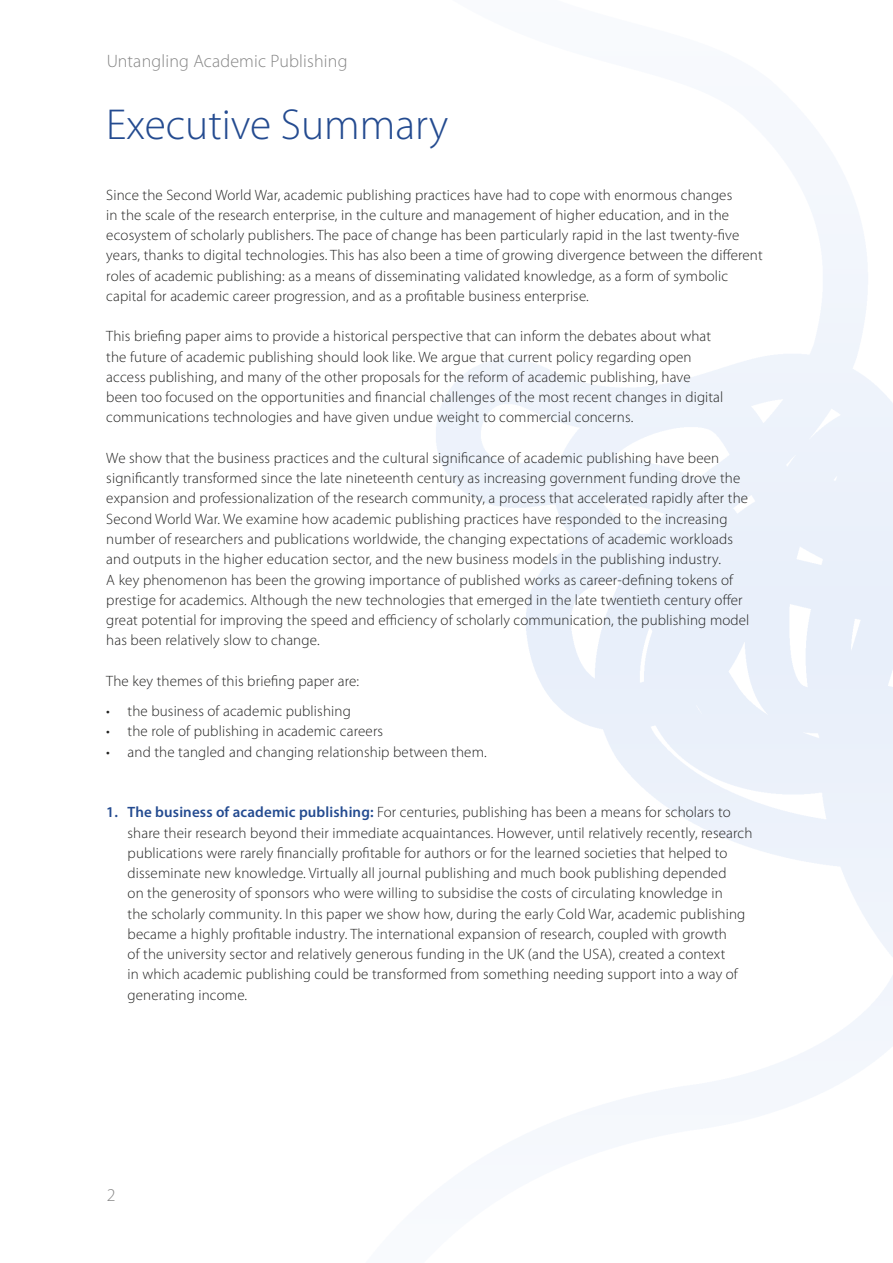
<style>
.page{position:relative;width:893px;height:1263px;background:#fff}
.page>*{position:absolute;margin:0;border:0;box-sizing:border-box;transform-origin:0 0}
.Head{font:300 43.5px "Myriad Pro";color:#244b90}
.t1{font:300 18px "Myriad Pro";letter-spacing:.01em;color:#868686}
.t2{font:300 15px/20.2px "Myriad Pro";letter-spacing:.01em;color:#222221}
.s1{font-weight:600;color:#244b90}
</style>
<div class="page">
<p class="t1" style="left:106px;top:50px;width:243px">Untangling Academic Publishing</p>
<p class="Head" style="left:106px;top:98px;width:344px">Executive Summary</p>
<p class="t2" style="left:106px;top:184px;width:658px">Since the Second World War, academic publishing practices have had to cope with enormous changes<br>in the scale of the research enterprise, in the culture and management of higher education, and in the ecosystem of scholarly publishers. The pace of change has been particularly rapid in the last twenty-five years, thanks to digital technologies. This has also been a time of growing divergence between the different roles of academic publishing: as a means of disseminating validated knowledge, as a form of symbolic capital for academic career progression, and as a profitable business enterprise.</p>
<p class="t2" style="left:106px;top:326px;width:619px">This briefing paper aims to provide a historical perspective that can inform the debates about what the future of academic publishing should look like. We argue that current policy regarding open access publishing, and many of the other proposals for the reform of academic publishing, have been too focused on the opportunities and financial challenges of the most recent changes in digital communications technologies and have given undue weight to commercial concerns.</p>
<p class="t2" style="left:106px;top:448px;width:645px">We show that the business practices and the cultural significance of academic publishing have been significantly transformed since the late nineteenth century as increasing government funding drove the expansion and professionalization of the research community, a process that accelerated rapidly after the Second World War. We examine how academic publishing practices have responded to the increasing number of researchers and publications worldwide, the changing expectations of academic workloads and outputs in the higher education sector, and the new business models in the publishing industry.<br>A key phenomenon has been the growing importance of published works as career-defining tokens of prestige for academics. Although the new technologies that emerged in the late twentieth century offer great potential for improving the speed and efficiency of scholarly communication, the publishing model has been relatively slow to change.</p>
<p class="t2" style="left:106px;top:670px;width:254px">The key themes of this briefing paper are:</p>
<p class="t2" style="left:106px;top:701px;width:246px">• the business of academic publishing</p>
<p class="t2" style="left:106px;top:721px;width:278px">• the role of publishing in academic careers</p>
<p class="t2" style="left:106px;top:741px;width:381px">• and the tangled and changing relationship between them.</p>
<p class="t2" style="left:128px;top:802px;width:626px;text-indent:-21px"><span class="s1">1. The business of academic publishing:</span> For centuries, publishing has been a means for scholars to share their research beyond their immediate acquaintances. However, until relatively recently, research publications were rarely financially profitable for authors or for the learned societies that helped to disseminate new knowledge. Virtually all journal publishing and much book publishing depended<br>on the generosity of sponsors who were willing to subsidise the costs of circulating knowledge in<br>the scholarly community. In this paper we show how, during the early Cold War, academic publishing became a highly profitable industry. The international expansion of research, coupled with growth<br>of the university sector and relatively generous funding in the UK (and the USA), created a context<br>in which academic publishing could be transformed from something needing support into a way of generating income.</p>
<p class="t1" style="left:106px;top:1184px;width:10px">2</p>
</div>
